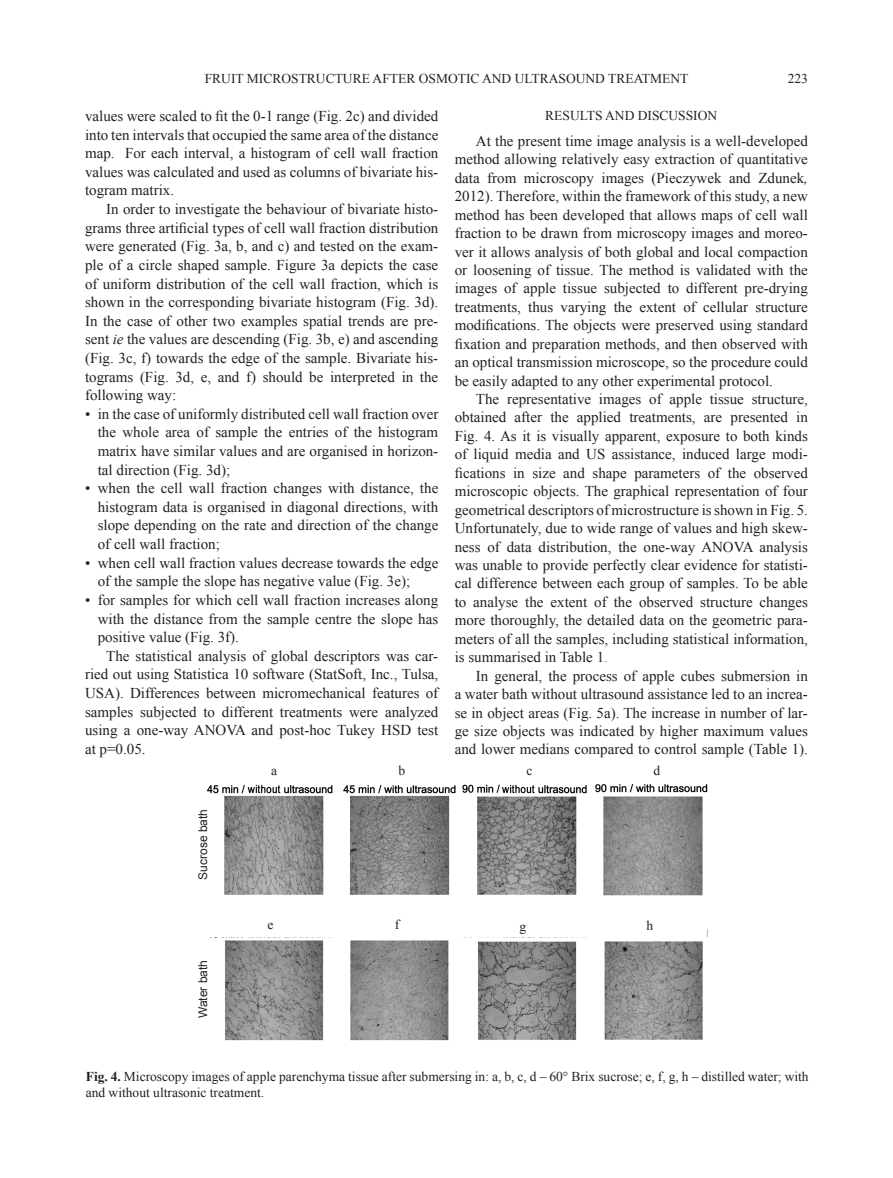
<style>
.page{position:relative;width:893px;height:1178px;background:#fff}
.page>*{position:absolute;margin:0;border:0;box-sizing:border-box;transform-origin:0 0}
.body{font:15px/18.5px "Times New Roman";color:#231f20;text-align:justify}
.opis{font:13.5px/16.2px "Times New Roman";color:#231f20}
.Intro{font:13.5px "Times New Roman";color:#231f20}
.opis-2{font:12px "Arial";color:#231f20}
.s1{font-style:italic}
.s2{color:#00aeef}
.s3{font-weight:700}
</style>
<div class="page">
<img style="left:207px;top:784px;width:501px;height:257px">
<div style="left:204px;top:889px;width:18px;height:11px;background:#fff"></div>
<div style="left:204px;top:1033px;width:18px;height:12px;background:#fff"></div>
<div style="left:331px;top:889px;width:18px;height:11px;background:#fff"></div>
<div style="left:331px;top:1033px;width:18px;height:12px;background:#fff"></div>
<div style="left:456px;top:889px;width:18px;height:11px;background:#fff"></div>
<div style="left:463px;top:1036px;width:11px;height:12px;background:#fff"></div>
<svg style="left:207px;top:919px;width:127px;height:19px"></svg>
<svg style="left:340px;top:919px;width:367px;height:20px"></svg>
<div style="left:577px;top:889px;width:23px;height:16px;background:#fff"></div>
<div style="left:577px;top:1033px;width:23px;height:17px;background:#fff"></div>
<div style="left:190px;top:948px;width:20px;height:82px;background:#fff"></div>
<div style="left:190px;top:794px;width:23px;height:100px;background:#fff"></div>
<p class="opis" style="left:205px;top:70px;width:485px">FRUIT MICROSTRUCTURE AFTER OSMOTIC AND ULTRASOUND TREATMENT</p>
<p class="opis" style="left:788px;top:70px;width:22px">223</p>
<p class="body" style="left:85px;top:106px;width:355px">values were scaled to fit the 0-1 range (Fig. 2c) and divided into ten intervals that occupied the same area of the distance map. For each interval, a histogram of cell wall fraction values was calculated and used as columns of bivariate his&shy;togram matrix.</p>
<p class="body" style="left:85px;top:199px;width:355px;text-indent:21px">In order to investigate the behaviour of bivariate histo&shy;grams three artificial types of cell wall fraction distribution were generated (Fig. 3a, b, and c) and tested on the exam&shy;ple of a circle shaped sample. Figure 3a depicts the case of uniform distribution of the cell wall fraction, which is shown in the corresponding bivariate histogram (Fig. 3d).<br>In the case of other two examples spatial trends are pre&shy;sent <span class="s1">ie</span> the values are descending (Fig. 3b, e) and ascending (Fig. 3c, f) towards the edge of the sample. Bivariate his&shy;tograms (Fig. 3d, e, and f) should be interpreted in the following way:</p>
<p class="body" style="left:98px;top:404px;width:342px;text-indent:-13px">• in the case of uniformly distributed cell wall fraction over the whole area of sample the entries of the histogram matrix have similar values and are organised in horizon&shy;tal direction (Fig. 3d);</p>
<p class="body" style="left:98px;top:479px;width:342px;text-indent:-13px">• when the cell wall fraction changes with distance, the histogram data is organised in diagonal directions, with slope depending on the rate and direction of the change of cell wall fraction;</p>
<p class="body" style="left:98px;top:553px;width:342px;text-indent:-13px">• when cell wall fraction values decrease towards the edge of the sample the slope has negative value (Fig. 3e);</p>
<p class="body" style="left:98px;top:590px;width:342px;text-indent:-13px">• for samples for which cell wall fraction increases along with the distance from the sample centre the slope has positive value (Fig. 3f).</p>
<p class="body" style="left:85px;top:646px;width:355px;text-indent:21px">The statistical analysis of global descriptors was car&shy;ried out using Statistica 10 software (StatSoft, Inc., Tulsa, USA). Differences between micromechanical features of samples subjected to different treatments were analyzed using a one-way ANOVA and post-hoc Tukey HSD test at p=0.05.</p>
<p class="Intro" style="left:545px;top:106px;width:174px">RESULTS AND DISCUSSION</p>
<p class="body" style="left:455px;top:131px;width:355px;text-indent:21px">At the present time image analysis is a well-developed method allowing relatively easy extraction of quantitative data from microscopy images (Pieczywek and Zdunek<span class="s1">, </span>2012). Therefore, within the framework of this study, a new method has been developed that allows maps of cell wall fraction to be drawn from microscopy images and moreo&shy;ver it allows analysis of both global and local compaction or loosening of tissue. The method is validated with the images of apple tissue subjected to different pre-drying treatments, thus varying the extent of cellular structure modifications. The objects were preserved using standard fixation and preparation methods, and then observed with an optical transmission microscope, so the procedure could be easily adapted to any other experimental protocol.</p>
<p class="body" style="left:455px;top:390px;width:355px;text-indent:21px">The representative images of apple tissue structure, obtained after the applied treatments, are presented in Fig. 4. As it is visually apparent, exposure to both kinds of liquid media and US assistance, induced large modi&shy;fications in size and shape parameters of the observed microscopic objects. The graphical representation of four geometrical descriptors of microstructure is shown in Fig. 5.<br>Unfortunately, due to wide range of values and high skew&shy;ness of data distribution, the one-way ANOVA analysis was unable to provide perfectly clear evidence for statisti&shy;cal difference between each group of samples. To be able to analyse the extent of the observed structure changes more thoroughly, the detailed data on the geometric para&shy;meters of all the samples, including statistical information, is summarised in Table 1<span class="s2">.</span></p>
<p class="body" style="left:455px;top:666px;width:355px;text-indent:21px">In general, the process of apple cubes submersion in a water bath without ultrasound assistance led to an increa&shy;se in object areas (Fig. 5a). The increase in number of lar&shy;ge size objects was indicated by higher maximum values and lower medians compared to control sample (Table 1).</p>
<p class="opis-2" style="left:195px;top:880px;width:72px;rotate:-90deg">Sucrose bath</p>
<p class="opis-2" style="left:195px;top:1018px;width:60px;rotate:-90deg">Water bath</p>
<p class="opis" style="left:271px;top:762px;width:7px">a</p>
<p class="opis" style="left:267px;top:916px;width:8px">e</p>
<p class="opis" style="left:398px;top:762px;width:8px">b</p>
<p class="opis" style="left:395px;top:916px;width:6px">f</p>
<p class="opis" style="left:526px;top:762px;width:7px">c</p>
<p class="opis" style="left:520px;top:918px;width:8px">g</p>
<p class="opis" style="left:654px;top:762px;width:8px">d</p>
<p class="opis" style="left:646px;top:917px;width:8px">h</p>
<p class="opis" style="left:86px;top:1068px;width:724px"><span class="s3">Fig. 4.</span> Microscopy images of apple parenchyma tissue after submersing in: a, b, c, d – 60° Brix sucrose; e, f, g, h – distilled water; with and without ultrasonic treatment.</p>
</div>
